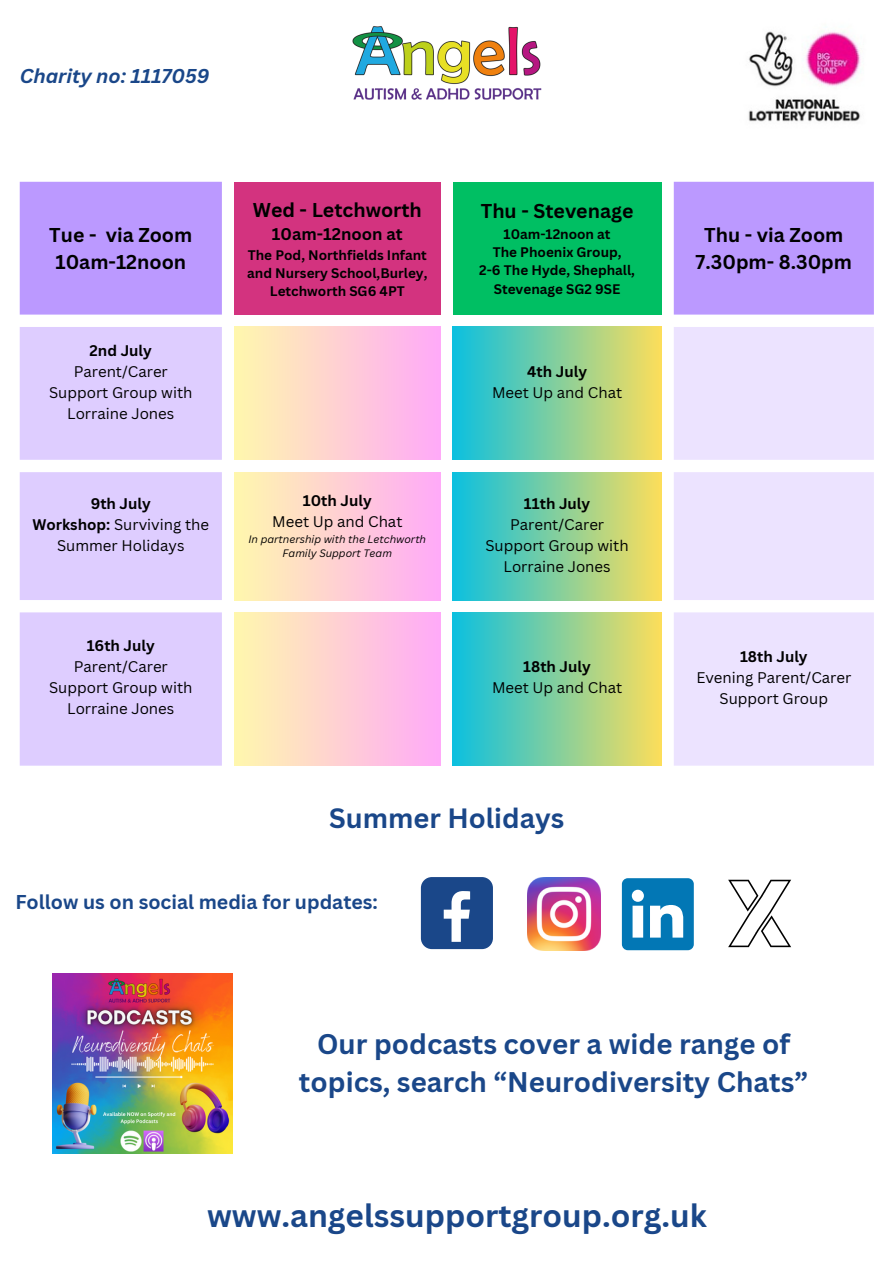
<style>
.page{position:relative;width:894px;height:1264px;background:#fff}
.page>*{position:absolute;margin:0;border:0;box-sizing:border-box;transform-origin:0 0}
.t1{font:700 31.5px "Canva Sans";color:#1a4789}
.t2{font:700 27.6px/38.2px "Canva Sans";color:#1a4789;text-align:center}
.t3{font:700 27.15px "Canva Sans";color:#1a4789}
.t4{font:700 19.5px "Canva Sans";color:#000}
.t5{font:700 19.5px "Canva Sans";color:#1a4789}
.t6{font:italic 700 19.5px "Canva Sans";color:#1a4789}
.t7{font:700 16.5px "Canva Sans";color:#000}
.t8{font:15px/21px "Canva Sans";color:#000;text-align:center}
.t9{font:700 15px "Canva Sans";color:#000}
.t10{font:700 13.5px/18.3px "Canva Sans";color:#000;text-align:center}
.t11{font:italic 10.5px/14px "Canva Sans";color:#000;text-align:center}
.s1{font-weight:700}
</style>
<div class="page">
<svg style="left:20px;top:182px;width:853px;height:132px;background:#bfa0fd"></svg>
<div style="left:234px;top:182px;width:206px;height:132px;background:#d3337f"></div>
<div style="left:452px;top:182px;width:209px;height:132px;background:#00bf63"></div>
<div style="left:20px;top:327px;width:202px;height:438px;background:#decdff"></div>
<div style="left:674px;top:327px;width:199px;height:438px;background:#ece3ff"></div>
<div style="left:234px;top:327px;width:206px;height:133px;background:linear-gradient(to right,#fff7ad,#ffaaf7)"></div>
<div style="left:452px;top:327px;width:209px;height:133px;background:linear-gradient(to right,#0ac0e0,#fcde5b)"></div>
<div style="left:234px;top:472px;width:206px;height:128px;background:linear-gradient(to right,#fff7ad,#ffaaf7)"></div>
<div style="left:452px;top:472px;width:209px;height:128px;background:linear-gradient(to right,#0ac0e0,#fcde5b)"></div>
<div style="left:234px;top:612px;width:206px;height:153px;background:linear-gradient(to right,#fff7ad,#ffaaf7)"></div>
<div style="left:452px;top:612px;width:209px;height:153px;background:linear-gradient(to right,#0ac0e0,#fcde5b)"></div>
<img style="left:352px;top:26px;width:190px;height:74px">
<img style="left:748px;top:31px;width:113px;height:91px">
<svg style="left:728px;top:879px;width:63px;height:68px"></svg>
<div style="left:421px;top:877px;width:72px;height:72px;background:#1a4789;border-radius:11px"></div>
<svg style="left:443px;top:891px;width:27px;height:50px"></svg>
<img style="left:527px;top:877px;width:73px;height:73px">
<svg style="left:621px;top:878px;width:72px;height:72px"></svg>
<img style="left:52px;top:973px;width:180px;height:180px">
<p class="t6" style="left:20px;top:62px;width:191px">Charity no: 1117059</p>
<p class="t4" style="left:49px;top:221px;width:144px">Tue - via Zoom</p>
<p class="t4" style="left:55px;top:248px;width:132px">10am-12noon</p>
<p class="t9" style="left:90px;top:340px;width:64px">2nd July</p>
<p class="t8" style="left:74px;top:360px;width:96px">Parent/Carer</p>
<p class="t8" style="left:49px;top:381px;width:145px">Support Group with<br>Lorraine Jones</p>
<p class="t9" style="left:91px;top:493px;width:62px">9th July</p>
<p class="t8" style="left:32px;top:513px;width:178px"><span class="s1">Workshop:</span> Surviving the<br>Summer Holidays</p>
<p class="t9" style="left:87px;top:635px;width:70px">16th July</p>
<p class="t8" style="left:74px;top:655px;width:96px">Parent/Carer</p>
<p class="t8" style="left:49px;top:676px;width:145px">Support Group with<br>Lorraine Jones</p>
<p class="t4" style="left:253px;top:196px;width:171px">Wed - Letchworth</p>
<p class="t7" style="left:272px;top:223px;width:132px">10am-12noon at</p>
<p class="t10" style="left:247px;top:245px;width:182px">The Pod, Northfields Infant and Nursery School,Burley,<br>Letchworth SG6 4PT</p>
<p class="t9" style="left:303px;top:489px;width:70px">10th July</p>
<p class="t8" style="left:272px;top:510px;width:132px">Meet Up and Chat</p>
<p class="t11" style="left:248px;top:532px;width:179px">In partnership with the Letchworth<br>Family Support Team</p>
<p class="t4" style="left:480px;top:197px;width:154px">Thu - Stevenage</p>
<p class="t10" style="left:503px;top:224px;width:108px">10am-12noon at</p>
<p class="t10" style="left:492px;top:242px;width:130px">The Phoenix Group,</p>
<p class="t10" style="left:479px;top:261px;width:157px">2-6 The Hyde, Shephall,<br>Stevenage SG2 9SE</p>
<p class="t9" style="left:527px;top:361px;width:61px">4th July</p>
<p class="t8" style="left:492px;top:381px;width:132px">Meet Up and Chat</p>
<p class="t9" style="left:523px;top:493px;width:68px">11th July</p>
<p class="t8" style="left:510px;top:513px;width:96px">Parent/Carer</p>
<p class="t8" style="left:485px;top:534px;width:145px">Support Group with<br>Lorraine Jones</p>
<p class="t9" style="left:523px;top:656px;width:69px">18th July</p>
<p class="t8" style="left:492px;top:676px;width:132px">Meet Up and Chat</p>
<p class="t3" style="left:329px;top:799px;width:236px">Summer Holidays</p>
<p class="t5" style="left:15px;top:887px;width:364px">Follow us on social media for updates:</p>
<p class="t4" style="left:704px;top:221px;width:141px">Thu - via Zoom</p>
<p class="t4" style="left:695px;top:248px;width:158px">7.30pm- 8.30pm</p>
<p class="t9" style="left:739px;top:645px;width:69px">18th July</p>
<p class="t8" style="left:696px;top:666px;width:156px">Evening Parent/Carer</p>
<p class="t8" style="left:719px;top:687px;width:110px">Support Group</p>
<p class="t2" style="left:299px;top:1024px;width:510px">Our podcasts cover a wide range of topics, search “Neurodiversity Chats”</p>
<p class="t1" style="left:207px;top:1193px;width:501px">www.angelssupportgroup.org.uk</p>
</div>
